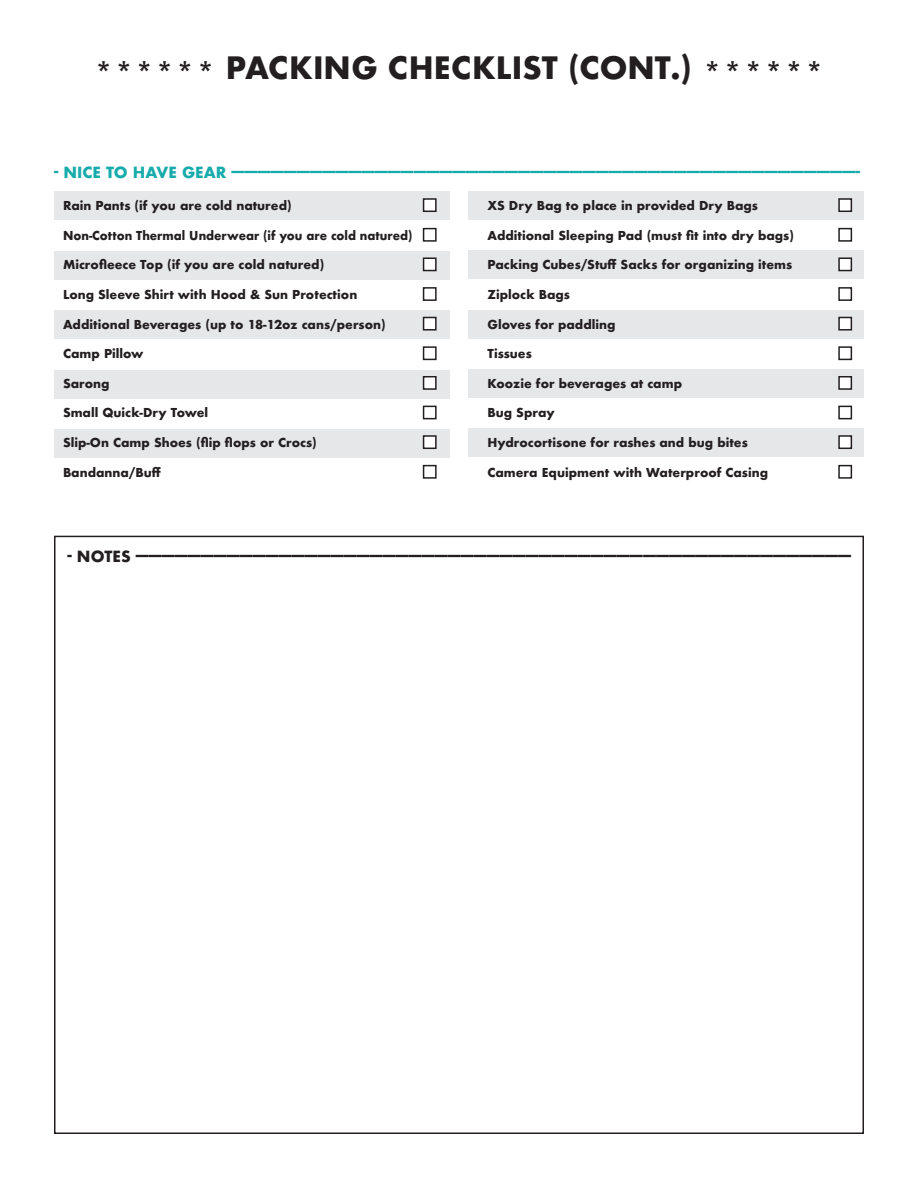
<style>
.page{position:relative;width:918px;height:1188px;background:#fff}
.page>*{position:absolute;margin:0;border:0;box-sizing:border-box;transform-origin:0 0}
.t1{font:700 30px "Futura";color:#231f20}
.t2{font:700 15px "Futura";color:#17abab}
.t3{font:700 15px "Futura";color:#231f20}
.t4{font:700 12px "Futura";color:#231f20}
.t5{font:700 12px "Futura";color:#231f20;scale:.95 1}
</style>
<div class="page">
<div style="left:54px;top:191px;width:395px;height:29px;background:#e6e7e9"></div>
<div style="left:469px;top:191px;width:395px;height:29px;background:#e6e7e9"></div>
<div style="left:54px;top:251px;width:395px;height:29px;background:#e6e7e9"></div>
<div style="left:469px;top:310px;width:395px;height:28px;background:#e6e7e9"></div>
<div style="left:54px;top:370px;width:395px;height:28px;background:#e6e7e9"></div>
<div style="left:469px;top:428px;width:395px;height:29px;background:#e6e7e9"></div>
<div style="left:469px;top:250px;width:395px;height:29px;background:#e6e7e9"></div>
<div style="left:54px;top:310px;width:395px;height:29px;background:#e6e7e9"></div>
<div style="left:469px;top:369px;width:395px;height:29px;background:#e6e7e9"></div>
<div style="left:54px;top:429px;width:395px;height:29px;background:#e6e7e9"></div>
<div style="left:839px;top:199px;width:12px;height:12px;background:#fff"></div>
<div style="left:838px;top:198px;width:14px;height:14px;border:2px solid #231f20"></div>
<div style="left:838px;top:228px;width:14px;height:14px;border:2px solid #231f20"></div>
<div style="left:839px;top:258px;width:12px;height:13px;background:#fff"></div>
<div style="left:838px;top:257px;width:14px;height:14px;border:2px solid #231f20"></div>
<div style="left:838px;top:287px;width:14px;height:14px;border:2px solid #231f20"></div>
<div style="left:839px;top:317px;width:12px;height:13px;background:#fff"></div>
<div style="left:838px;top:317px;width:14px;height:14px;border:2px solid #231f20"></div>
<div style="left:838px;top:346px;width:14px;height:14px;border:2px solid #231f20"></div>
<div style="left:839px;top:377px;width:12px;height:12px;background:#fff"></div>
<div style="left:838px;top:376px;width:14px;height:14px;border:2px solid #231f20"></div>
<div style="left:838px;top:406px;width:14px;height:13px;border:2px solid #231f20"></div>
<div style="left:839px;top:436px;width:12px;height:12px;background:#fff"></div>
<div style="left:838px;top:435px;width:14px;height:14px;border:2px solid #231f20"></div>
<div style="left:838px;top:465px;width:14px;height:14px;border:2px solid #231f20"></div>
<div style="left:424px;top:199px;width:12px;height:12px;background:#fff"></div>
<div style="left:423px;top:198px;width:14px;height:14px;border:2px solid #231f20"></div>
<div style="left:423px;top:228px;width:14px;height:14px;border:2px solid #231f20"></div>
<div style="left:424px;top:258px;width:12px;height:13px;background:#fff"></div>
<div style="left:423px;top:257px;width:14px;height:14px;border:2px solid #231f20"></div>
<div style="left:423px;top:287px;width:14px;height:14px;border:2px solid #231f20"></div>
<div style="left:424px;top:317px;width:12px;height:13px;background:#fff"></div>
<div style="left:423px;top:317px;width:14px;height:14px;border:2px solid #231f20"></div>
<div style="left:423px;top:346px;width:14px;height:14px;border:2px solid #231f20"></div>
<div style="left:424px;top:377px;width:12px;height:12px;background:#fff"></div>
<div style="left:423px;top:376px;width:14px;height:14px;border:2px solid #231f20"></div>
<div style="left:423px;top:406px;width:14px;height:13px;border:2px solid #231f20"></div>
<div style="left:424px;top:436px;width:12px;height:12px;background:#fff"></div>
<div style="left:423px;top:435px;width:14px;height:14px;border:2px solid #231f20"></div>
<div style="left:423px;top:465px;width:14px;height:14px;border:2px solid #231f20"></div>
<p class="t1" style="left:93px;top:46px;width:733px">****** PACKING CHECKLIST (CONT.) ******</p>
<p class="t2" style="left:54px;top:160px;width:808px">- NICE TO HAVE GEAR ————————————————————————————————————————————————-</p>
<p class="t4" style="left:63px;top:197px;width:230px">Rain Pants (if you are cold natured)</p>
<p class="t5" style="left:63px;top:226px;width:369px">Non-Cotton Thermal Underwear (if you are cold natured)</p>
<p class="t4" style="left:63px;top:256px;width:263px">Microfleece Top (if you are cold natured)</p>
<p class="t4" style="left:63px;top:286px;width:296px">Long Sleeve Shirt with Hood &amp; Sun Protection</p>
<p class="t4" style="left:63px;top:315px;width:324px">Additional Beverages (up to 18-12oz cans/person)</p>
<p class="t4" style="left:63px;top:345px;width:82px">Camp Pillow</p>
<p class="t4" style="left:63px;top:375px;width:48px">Sarong</p>
<p class="t4" style="left:63px;top:404px;width:147px">Small Quick-Dry Towel</p>
<p class="t4" style="left:63px;top:434px;width:255px">Slip-On Camp Shoes (flip flops or Crocs)</p>
<p class="t4" style="left:63px;top:463px;width:99px">Bandanna/Buff</p>
<p class="t4" style="left:488px;top:197px;width:272px">XS Dry Bag to place in provided Dry Bags</p>
<p class="t4" style="left:488px;top:226px;width:308px">Additional Sleeping Pad (must fit into dry bags)</p>
<p class="t4" style="left:488px;top:256px;width:306px">Packing Cubes/Stuff Sacks for organizing items</p>
<p class="t4" style="left:488px;top:286px;width:84px">Ziplock Bags</p>
<p class="t4" style="left:488px;top:315px;width:129px">Gloves for paddling</p>
<p class="t4" style="left:488px;top:345px;width:46px">Tissues</p>
<p class="t4" style="left:488px;top:375px;width:196px">Koozie for beverages at camp</p>
<p class="t4" style="left:488px;top:404px;width:69px">Bug Spray</p>
<p class="t4" style="left:488px;top:434px;width:262px">Hydrocortisone for rashes and bug bites</p>
<p class="t4" style="left:488px;top:463px;width:282px">Camera Equipment with Waterproof Casing</p>
<p class="t3" style="left:68px;top:544px;width:785px">- NOTES ———————————————————————————————————————————————————————</p>
</div>
